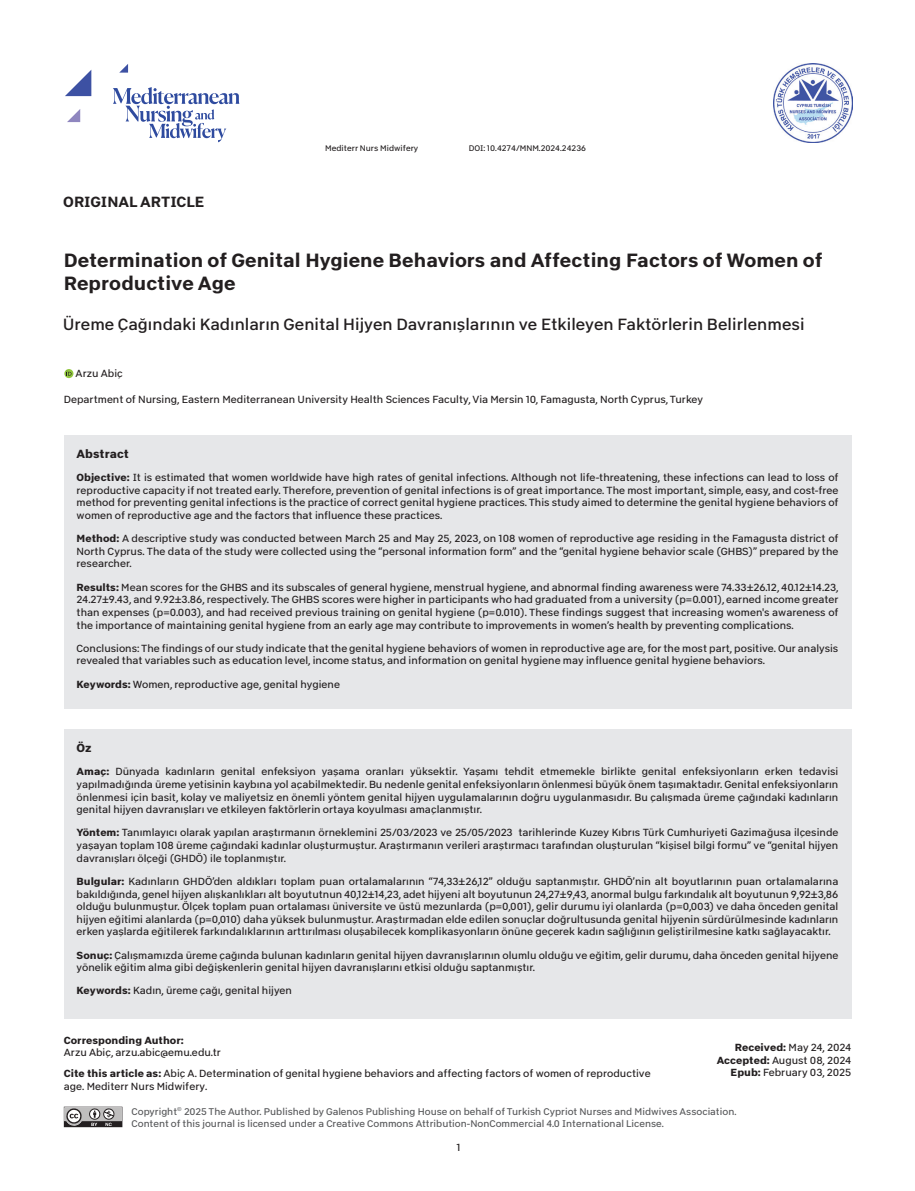
<style>
.page{position:relative;width:915px;height:1191px;background:#fff}
.page>*{position:absolute;margin:0;border:0;box-sizing:border-box;transform-origin:0 0}
._1__BAŞLIK{font:19.5px/23.4px "Abitare Sans 700";color:#231f20}
._2__BASLIK{font:16.5px "Abitare Sans 400";color:#231f20}
.t1{font:15px "Abitare Sans 700";color:#231f20}
.ÖZET_BAŞLIK{font:12px "Abitare Sans 800";color:#231f20}
.ÖZET{font:10.5px/12.6px "Abitare Sans 350";color:#231f20;text-align:justify}
.CITE{font:10.5px/12.6px "Abitare Sans 350";color:#231f20}
.KURUMLAR{font:10.5px "Abitare Sans 350";color:#231f20}
.GELİŞ_GİDİŞ{font:10.5px "Abitare Sans 350";letter-spacing:-.005em;color:#231f20}
.YAZARLAR{font:10.5px "Abitare Sans 350";color:#231f20}
.t2{font:9.9px/11.9px "Abitare Sans 350";color:#57585a}
.SAYFA_ARALIK{font:8.25px "Abitare Sans 350";color:#231f20}
.s1{font-family:"Abitare Sans 800"}
</style>
<div class="page">
<svg style="left:113px;top:87px;width:126px;height:55px"></svg>
<svg style="left:67px;top:109px;width:13px;height:13px"></svg>
<svg style="left:119px;top:64px;width:9px;height:9px"></svg>
<svg style="left:65px;top:70px;width:26px;height:26px"></svg>
<img style="left:773px;top:64px;width:78px;height:79px">
<svg style="left:64px;top:1106px;width:58px;height:21px"></svg>
<div style="left:64px;top:729px;width:786px;height:290px;background:#e6e7e9"></div>
<div style="left:64px;top:435px;width:786px;height:273px;background:#e6e7e9"></div>
<svg style="left:64px;top:369px;width:9px;height:9px"></svg>
<svg style="left:67px;top:371px;width:4px;height:5px"></svg>
<h3 class="t1" style="left:63px;top:192px;width:143px">ORIGINAL ARTICLE</h3>
<p class="SAYFA_ARALIK" style="left:325px;top:144px;width:95px">Mediterr Nurs Midwifery</p>
<p class="SAYFA_ARALIK" style="left:468px;top:144px;width:119px">DOI: 10.4274/MNM.2024.24236</p>
<p class="_1__BAŞLIK" style="left:64px;top:248px;width:760px">Determination of Genital Hygiene Behaviors and Affecting Factors of Women of<br>Reproductive Age</p>
<p class="_2__BASLIK" style="left:63px;top:314px;width:743px">Üreme Çağındaki Kadınların Genital Hijyen Davranışlarının ve Etkileyen Faktörlerin Belirlenmesi</p>
<p class="YAZARLAR" style="left:76px;top:367px;width:49px">Arzu Abiç</p>
<p class="KURUMLAR" style="left:64px;top:393px;width:640px">Department of Nursing, Eastern Mediterranean University Health Sciences Faculty, Via Mersin 10, Famagusta, North Cyprus, Turkey</p>
<p class="ÖZET_BAŞLIK" style="left:77px;top:446px;width:54px">Abstract</p>
<p class="ÖZET" style="left:77px;top:471px;width:763px"><span class="s1">Objective:</span> It is estimated that women worldwide have high rates of genital infections. Although not life-threatening, these infections can lead to loss of reproductive capacity if not treated early. Therefore, prevention of genital infections is of great importance. The most important, simple, easy, and cost-free method for preventing genital infections is the practice of correct genital hygiene practices. This study aimed to determine the genital hygiene behaviors of women of reproductive age and the factors that influence these practices.</p>
<p class="ÖZET" style="left:77px;top:532px;width:763px"><span class="s1">Method:</span> A descriptive study was conducted between March 25 and May 25, 2023, on 108 women of reproductive age residing in the Famagusta district of North Cyprus. The data of the study were collected using the “personal information form” and the “genital hygiene behavior scale (GHBS)” prepared by the researcher.</p>
<p class="ÖZET" style="left:77px;top:580px;width:763px"><span class="s1">Results:</span> Mean scores for the GHBS and its subscales of general hygiene, menstrual hygiene, and abnormal finding awareness were 74.33±26.12, 40.12±14.23, 24.27±9.43, and 9.92±3.86, respectively. The GHBS scores were higher in participants who had graduated from a university (p=0.001), earned income greater than expenses (p=0.003), and had received previous training on genital hygiene (p=0.010). These findings suggest that increasing women's awareness of the importance of maintaining genital hygiene from an early age may contribute to improvements in women’s health by preventing complications.</p>
<p class="ÖZET" style="left:77px;top:641px;width:763px">Conclusions: The findings of our study indicate that the genital hygiene behaviors of women in reproductive age are, for the most part, positive. Our analysis revealed that variables such as education level, income status, and information on genital hygiene may influence genital hygiene behaviors.</p>
<p class="ÖZET" style="left:77px;top:677px;width:265px"><span class="s1">Keywords:</span> Women, reproductive age, genital hygiene</p>
<p class="ÖZET_BAŞLIK" style="left:77px;top:741px;width:17px">Öz</p>
<p class="ÖZET" style="left:77px;top:765px;width:763px"><span class="s1">Amaç:</span> Dünyada kadınların genital enfeksiyon yaşama oranları yüksektir. Yaşamı tehdit etmemekle birlikte genital enfeksiyonların erken tedavisi yapılmadığında üreme yetisinin kaybına yol açabilmektedir. Bu nedenle genital enfeksiyonların önlenmesi büyük önem taşımaktadır. Genital enfeksiyonların önlenmesi için basit, kolay ve maliyetsiz en önemli yöntem genital hijyen uygulamalarının doğru uygulanmasıdır. Bu çalışmada üreme çağındaki kadınların genital hijyen davranışları ve etkileyen faktörlerin ortaya koyulması amaçlanmıştır.</p>
<p class="ÖZET" style="left:77px;top:826px;width:763px"><span class="s1">Yöntem:</span> Tanımlayıcı olarak yapılan araştırmanın örneklemini 25/03/2023 ve 25/05/2023 tarihlerinde Kuzey Kıbrıs Türk Cumhuriyeti Gazimağusa ilçesinde yaşayan toplam 108 üreme çağındaki kadınlar oluşturmuştur. Araştırmanın verileri araştırmacı tarafından oluşturulan “kişisel bilgi formu” ve “genital hijyen davranışları ölçeği (GHDÖ) ile toplanmıştır.</p>
<p class="ÖZET" style="left:77px;top:875px;width:763px"><span class="s1">Bulgular:</span> Kadınların GHDÖ’den aldıkları toplam puan ortalamalarının “74,33±26,12” olduğu saptanmıştır. GHDÖ’nin alt boyutlarının puan ortalamalarına bakıldığında, genel hijyen alışkanlıkları alt boyututnun 40,12±14,23, adet hijyeni alt boyutunun 24,27±9,43, anormal bulgu farkındalık alt boyutunun 9,92±3,86 olduğu bulunmuştur. Ölçek toplam puan ortalaması üniversite ve üstü mezunlarda (p=0,001), gelir durumu iyi olanlarda (p=0,003) ve daha önceden genital hijyen eğitimi alanlarda (p=0,010) daha yüksek bulunmuştur. Araştırmadan elde edilen sonuçlar doğrultusunda genital hijyenin sürdürülmesinde kadınların erken yaşlarda eğitilerek farkındalıklarının arttırılması oluşabilecek komplikasyonların önüne geçerek kadın sağlığının geliştirilmesine katkı sağlayacaktır.</p>
<p class="ÖZET" style="left:77px;top:948px;width:763px"><span class="s1">Sonuç:</span> Çalışmamızda üreme çağında bulunan kadınların genital hijyen davranışlarının olumlu olduğu ve eğitim, gelir durumu, daha önceden genital hijyene yönelik eğitim alma gibi değişkenlerin genital hijyen davranışlarını etkisi olduğu saptanmıştır.</p>
<p class="ÖZET" style="left:77px;top:984px;width:217px"><span class="s1">Keywords:</span> Kadın, üreme çağı, genital hijyen</p>
<p class="CITE" style="left:64px;top:1033px;width:158px"><span class="s1">Corresponding Author:<br></span>Arzu Abiç, arzu.abic@emu.edu.tr</p>
<p class="CITE" style="left:64px;top:1067px;width:588px"><span class="s1">Cite this article as:</span> Abiç A. Determination of genital hygiene behaviors and affecting factors of women of reproductive age. Mediterr Nurs Midwifery.</p>
<p class="GELİŞ_GİDİŞ" style="left:734px;top:1041px;width:118px"><span class="s1">Received:</span> May 24, 2024</p>
<p class="GELİŞ_GİDİŞ" style="left:716px;top:1054px;width:136px"><span class="s1">Accepted:</span> August 08, 2024</p>
<p class="GELİŞ_GİDİŞ" style="left:730px;top:1066px;width:122px"><span class="s1">Epub:</span> February 03, 2025</p>
<p class="t2" style="left:131px;top:1105px;width:606px">Copyright<sup>©</sup> 2025 The Author. Published by Galenos Publishing House on behalf of Turkish Cypriot Nurses and Midwives Association.<br>Content of this journal is licensed under a Creative Commons Attribution-NonCommercial 4.0 International License.</p>
<p class="ÖZET" style="left:456px;top:1141px;width:6px">1</p>
</div>
